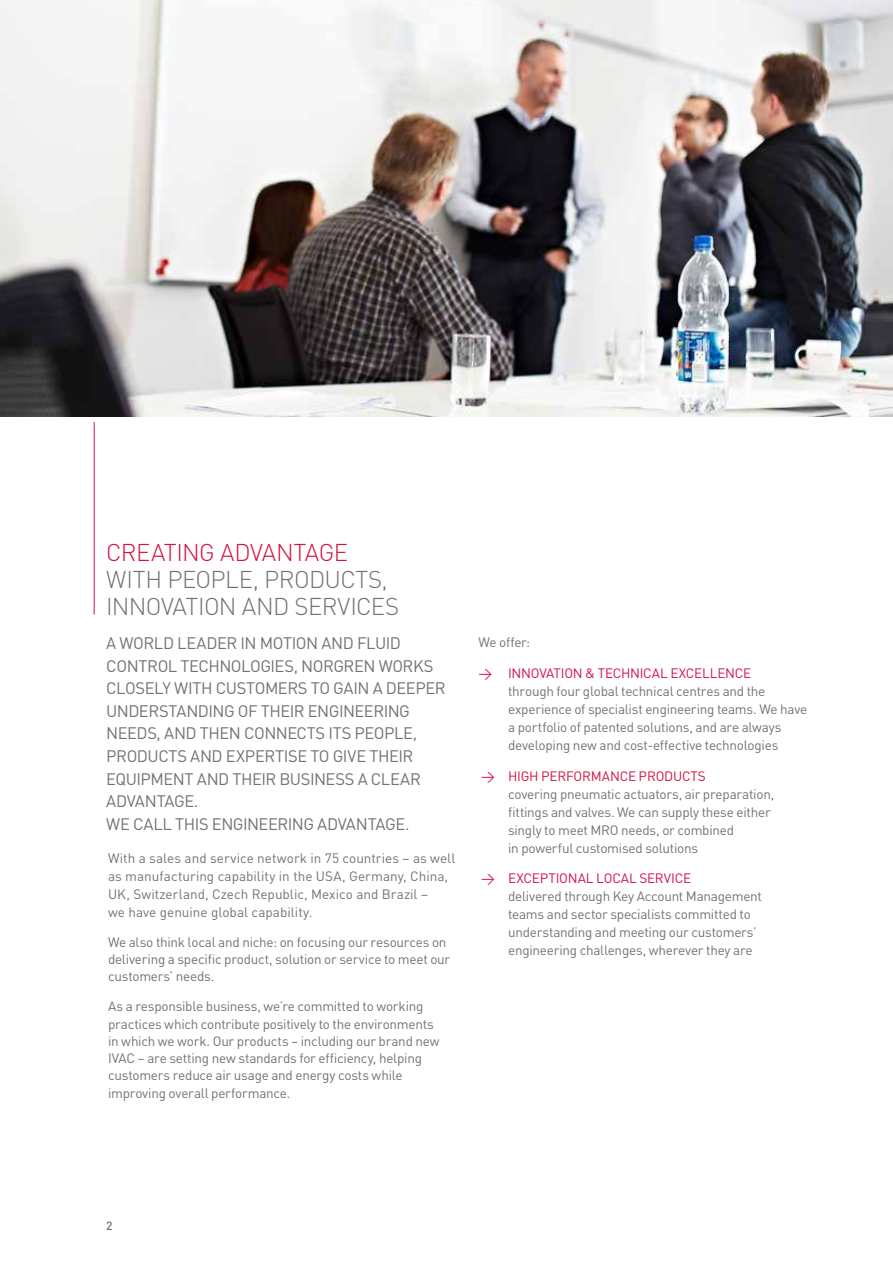
<style>
.page{position:relative;width:893px;height:1263px;background:#fff}
.page>*{position:absolute;margin:0;border:0;box-sizing:border-box;transform-origin:0 0}
.t1{font:300 24px "DIN";letter-spacing:-.015em;color:#717271}
.t2{font:300 24px "DIN";letter-spacing:-.02em;color:#d31245}
.t3{font:16.5px/22.5px "DIN";letter-spacing:.035em;color:#717271}
.t4{font:16.5px/22.5px "DIN";letter-spacing:-.01em;color:#717271}
.t5{font:13.5px/18px "DIN";letter-spacing:-.015em;color:#717271}
.t6{font:500 12px "DIN";color:#717271}
.s1{font-family:"DIN Pro";color:#d31245}
.s2{color:#d31245}
</style>
<div class="page">
<img style="left:0;top:0;width:893px;height:417px">
<hr style="left:94px;top:422px;width:1px;height:192px;background:#d31245">
<h1 class="t2" style="left:106px;top:537px;width:71px">CREATING</h1>
<h1 class="t2" style="left:220px;top:537px;width:113px">ADVANTAGE</h1>
<h1 class="t1" style="left:106px;top:564px;width:32px">WITH</h1>
<h1 class="t1" style="left:167px;top:564px;width:127px">PEOPLE, PRODU</h1>
<h1 class="t1" style="left:340px;top:564px;width:49px">CTS,</h1>
<h1 class="t1" style="left:106px;top:591px;width:14px">INNO</h1>
<h1 class="t1" style="left:161px;top:591px;width:38px">VATION</h1>
<h1 class="t1" style="left:242px;top:591px;width:159px">AND SERVI CES</h1>
<p class="t3" style="left:106px;top:632px;width:317px">A world leader in motion and flu id control technologies, Norgren works closely with cus</p>
<p class="t3" style="left:106px;top:677px;width:341px;text-indent:140px">tom ers to gain a deeper understanding of their engineering needs, and then connects its people, products and expertise to give their<br>equ ipm ent and their bus</p>
<p class="t3" style="left:310px;top:767px;width:113px">iness a clear</p>
<p class="t4" style="left:106px;top:789px;width:305px">advantage.<br>We call this Engineering Advantage.</p>
<p class="t5" style="left:108px;top:849px;width:349px">With a sales and service network in 75 countries – as well as manufacturing capability in the USA, Germany, China, UK, Switzerland, Czech Republic, Mexico and Brazil –<br>we have genuine global capability.</p>
<p class="t5" style="left:108px;top:933px;width:344px;line-height:17.2px">We also think local and niche: on focusing our resources on delivering a specific product, solution or service to meet our customers’ needs.</p>
<p class="t5" style="left:108px;top:998px;width:333px;line-height:17.2px">As a responsible business, we’re committed to working practices which contribute positively to the environments in which we work. Our products – including our brand new IVAC – are setting new standards for efficiency, helping customers reduce air usage and energy costs while improving overall performance.</p>
<p class="t5" style="left:478px;top:633px;width:53px">We offer:</p>
<p class="t5" style="left:508px;top:664px;width:301px;text-indent:-30px"><span class="s1">→</span> <span class="s2">I nnovation &amp; technical excellence<br></span>through four global technical centres and the experience of specialist engineering teams. We have a portfolio of patented solutions, and are always developing new and cost-effective technologies</p>
<p class="t5" style="left:508px;top:766px;width:268px;text-indent:-27px"><span class="s1">→</span> <span class="s2">H igh performance products<br></span>covering pneumatic actuators, air preparation, fittings and valves. We can supply these either singly to meet MRO needs, or combined<br>in powerful customised solutions</p>
<p class="t5" style="left:508px;top:869px;width:255px;text-indent:-27px"><span class="s1">→</span> <span class="s2">Exceptional local service<br></span>delivered through Key Account Management teams and sector specialists committed to understanding and meeting our customers’ engineering challenges, wherever they are</p>
<p class="t6" style="left:106px;top:1218px;width:8px">2</p>
</div>
